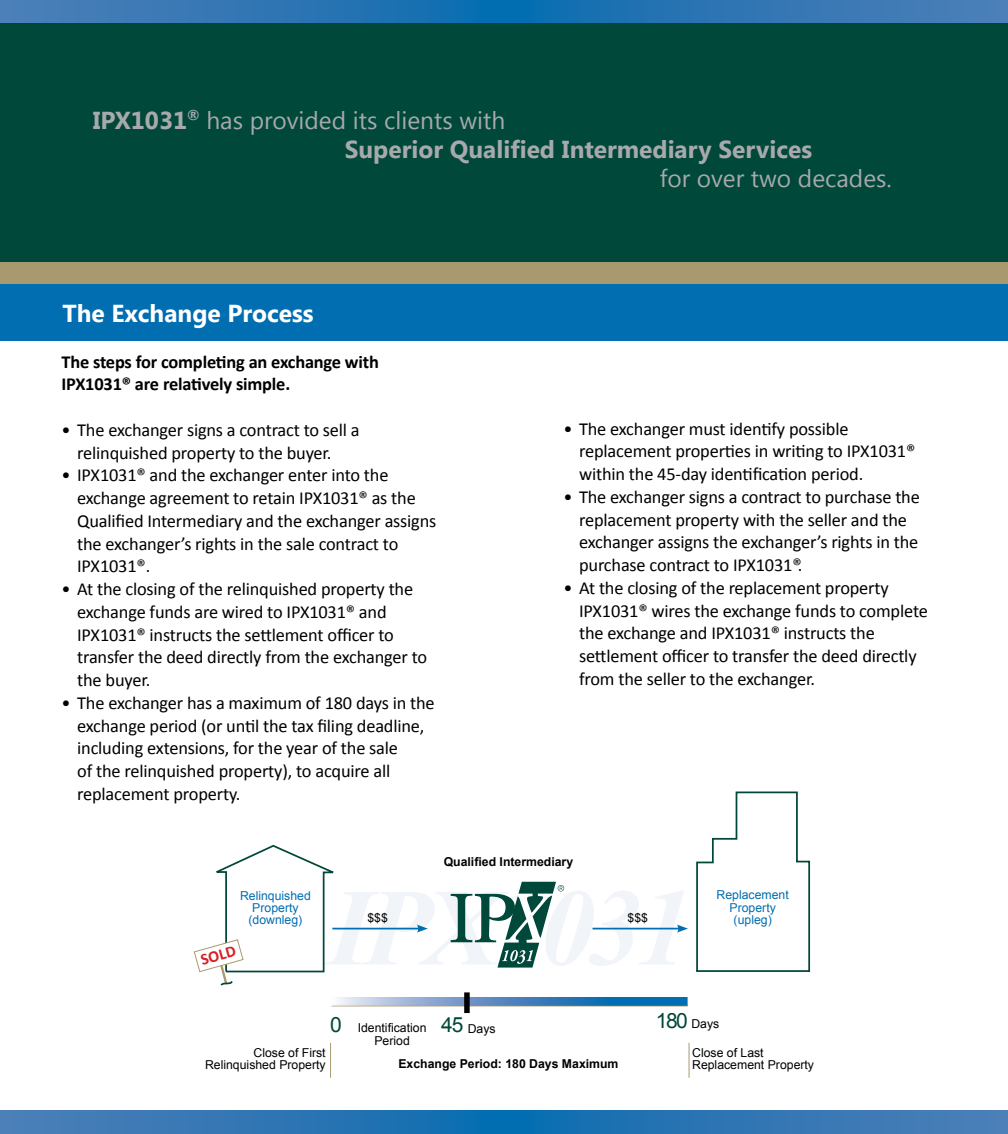
<style>
.page{position:relative;width:1008px;height:1134px;background:#fff}
.page>*{position:absolute;margin:0;border:0;box-sizing:border-box;transform-origin:0 0}
.t1{font:700 24.5px/29.4px "Khmer UI";color:#a7a9ac}
.t2{font:700 24.5px "Khmer UI";color:#fff}
.t3{font:24.5px "Khmer UI";color:#a7a9ac}
.t4{font:18.38px/22.8px "Calibri";letter-spacing:-.01em;color:#000}
.t5{font:700 18.38px/22.8px "Calibri";letter-spacing:-.01em;color:#000}
.t6{font:700 16.28px "Calibri";color:#d81f26}
.t7{font:12.25px/12.2px "Arial";color:#000}
.t8{font:12.25px/12.2px "Arial";color:#016eb1;text-align:center}
.t9{font:700 12.25px "Arial";color:#000}
.s1{font-weight:400}
.s2{font-size:21px;color:#00483a}
</style>
<div class="page">
<div style="left:0;top:21px;width:1008px;height:259px;background:#00483a"></div>
<div style="left:0;top:262px;width:1008px;height:23px;background:#a8996e"></div>
<div style="left:504px;top:0;width:504px;height:23px;background:linear-gradient(to right,#0a6db0,#517fb8)"></div>
<div style="left:0;top:0;width:504px;height:23px;background:linear-gradient(to right,#527fb8,#0b6db0)"></div>
<div style="left:504px;top:1110px;width:504px;height:24px;background:linear-gradient(to right,#0a6db0,#517fb8)"></div>
<div style="left:0;top:1110px;width:504px;height:24px;background:linear-gradient(to right,#527fb8,#0b6db0)"></div>
<div style="left:0;top:284px;width:1008px;height:57px;background:#016eb1"></div>
<hr style="left:331px;top:1005px;width:357px;height:1px;background:#a8996e">
<svg style="left:340px;top:1000px;width:343px;height:2px"></svg>
<div style="left:330px;top:996px;width:357px;height:10px;border:3px solid #fff"></div>
<div style="left:464px;top:992px;width:6px;height:21px;background:#000"></div>
<svg style="left:696px;top:791px;width:115px;height:181px"></svg>
<hr style="left:332px;top:928px;width:88px;height:1px;background:#016eb1">
<svg style="left:417px;top:925px;width:11px;height:8px"></svg>
<hr style="left:593px;top:928px;width:87px;height:1px;background:#016eb1">
<svg style="left:677px;top:925px;width:11px;height:8px"></svg>
<svg style="left:193px;top:844px;width:148px;height:142px"></svg>
<hr style="left:330px;top:1043px;width:1px;height:35px;background:#a8996e">
<hr style="left:689px;top:1043px;width:1px;height:35px;background:#a8996e">
<svg style="left:451px;top:882px;width:113px;height:86px"></svg>
<h1 class="t1" style="left:345px;top:105px;width:469px;text-indent:-252px">IPX1031<sup>®</sup> <span class="s1">has provided its clients with<br></span>Superior Qualified Intermediary Services</h1>
<h1 class="t3" style="left:660px;top:165px;width:234px">for over two decades.</h1>
<h1 class="t2" style="left:62px;top:299px;width:253px">The Exchange Process</h1>
<p class="t5" style="left:61px;top:350px;width:319px">The steps for completing an exchange with<br>IPX1031® are relatively simple.</p>
<p class="t4" style="left:77px;top:418px;width:284px;text-indent:-16px">• The exchanger signs a contract to sell a relinquished property to the buyer.</p>
<p class="t4" style="left:77px;top:464px;width:361px;text-indent:-16px">• IPX1031® and the exchanger enter into the exchange agreement to retain IPX1031® as the Qualified Intermediary and the exchanger assigns the exchanger’s rights in the sale contract to IPX1031®.</p>
<p class="t4" style="left:77px;top:578px;width:351px;text-indent:-16px">• At the closing of the relinquished property the exchange funds are wired to IPX1031® and IPX1031® instructs the settlement officer to transfer the deed directly from the exchanger to the buyer.</p>
<p class="t4" style="left:77px;top:691px;width:359px;text-indent:-16px">• The exchanger has a maximum of 180 days in the exchange period (or until the tax filing deadline, including extensions, for the year of the sale<br>of the relinquished property), to acquire all replacement property.</p>
<p class="t4" style="left:579px;top:417px;width:338px;text-indent:-16px">• The exchanger must identify possible replacement properties in writing to IPX1031® within the 45-day identification period.</p>
<p class="t4" style="left:579px;top:486px;width:342px;text-indent:-16px">• The exchanger signs a contract to purchase the replacement property with the seller and the exchanger assigns the exchanger’s rights in the purchase contract to IPX1031®.</p>
<p class="t4" style="left:579px;top:577px;width:350px;text-indent:-16px">• At the closing of the replacement property IPX1031® wires the exchange funds to complete the exchange and IPX1031® instructs the settlement officer to transfer the deed directly from the seller to the exchanger.</p>
<p class="t9" style="left:444px;top:853px;width:131px">Qualified Intermediary</p>
<p class="t8" style="left:240px;top:889px;width:72px">Relinquished<br>Property (downleg)</p>
<p class="t6" style="left:198px;top:950px;width:37px;rotate:-16deg">SOLD</p>
<p class="t7" style="left:367px;top:912px;width:22px">$$$</p>
<p class="t7" style="left:628px;top:912px;width:22px">$$$</p>
<p class="t8" style="left:717px;top:889px;width:74px">Replacement<br>Property (upleg)</p>
<p class="t7" style="left:374px;top:1022px;width:54px;text-indent:-44px"><span class="s2">0</span> Identification<br>Period</p>
<p class="t7" style="left:441px;top:1022px;width:56px"><span class="s2">45</span> Days</p>
<p class="t7" style="left:656px;top:1017px;width:65px"><span class="s2">180</span> Days</p>
<p class="t7" style="left:205px;top:1046px;width:122px;text-align:right">Close of First<br>Relinquished Property</p>
<p class="t9" style="left:398px;top:1056px;width:222px">Exchange Period: 180 Days Maximum</p>
<p class="t7" style="left:692px;top:1046px;width:123px">Close of Last<br>Replacement Property</p>
</div>
